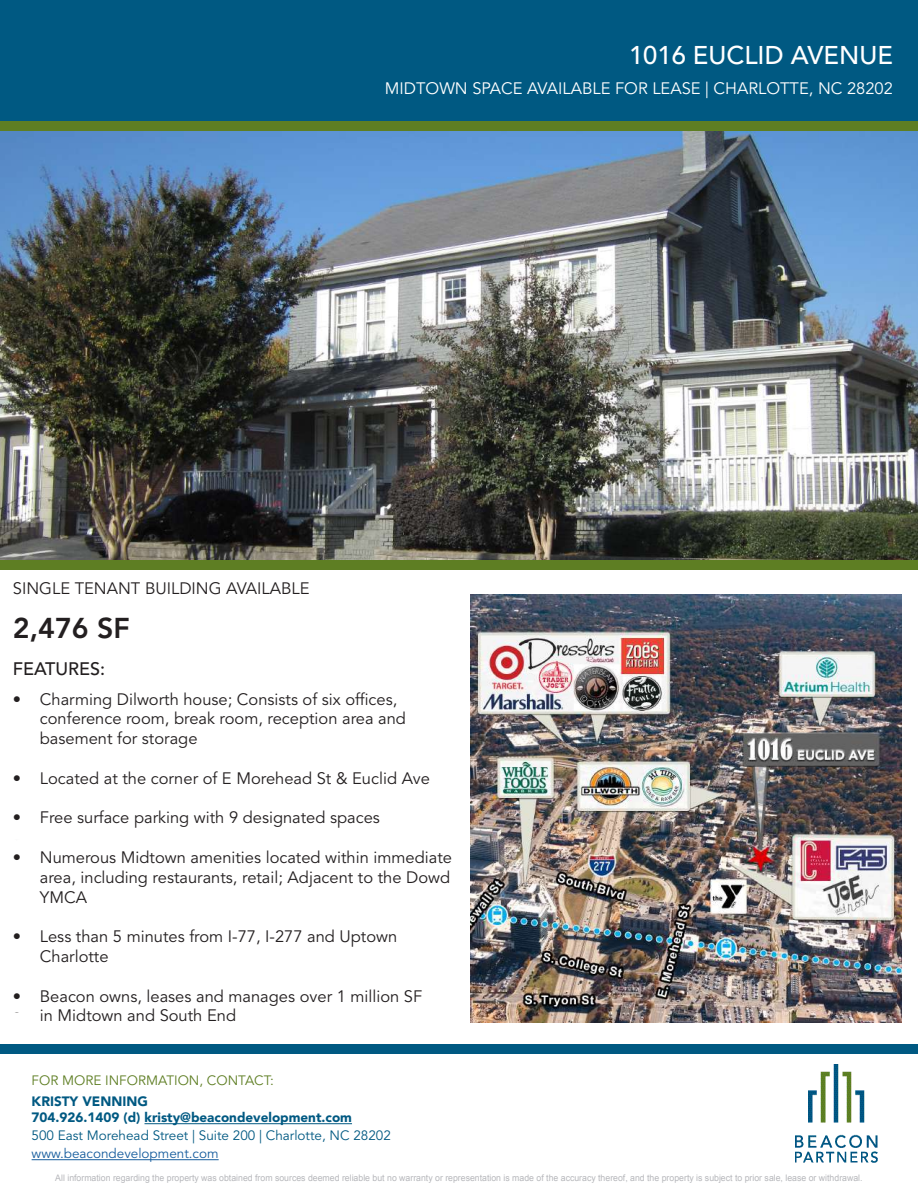
<style>
.page{position:relative;width:918px;height:1188px;background:#fff}
.page>*{position:absolute;margin:0;border:0;box-sizing:border-box;transform-origin:0 0}
.t1{font:800 28.5px "Avenir LT Std";color:#231f20}
.t2{font:500 25.5px "Avenir LT Std";color:#fff}
.t3{font:500 18px "Avenir LT Std";color:#231f20}
.t4{font:16.5px/19.8px "Avenir LT Std";color:#231f20;text-align:justify}
.t5{font:16.5px "Avenir LT Std";color:#fff}
.t6{font:900 13.5px/16.5px "Avenir LT Std";color:#005982}
.t7{font:13.5px "Avenir LT Std";color:#005982}
.t8{font:13.5px "Avenir LT Std";color:#5e7e23}
.t9{font:13.5px "Avenir LT Std";color:#175d9e}
.t10{font:9px "Arial";color:#b6b7bb}
</style>
<div class="page">
<img style="left:796px;top:1064px;width:82px;height:98px">
<div style="left:0;top:1044px;width:918px;height:10px;background:#005982"></div>
<hr style="left:145px;top:1123px;width:207px;height:1px;background:#005982">
<hr style="left:32px;top:1159px;width:187px;height:1px;background:#175d9e">
<div style="left:0;top:0;width:918px;height:122px;background:#005982"></div>
<div style="left:0;top:122px;width:918px;height:9px;background:#5e7e23"></div>
<img style="left:0;top:131px;width:918px;height:429px">
<div style="left:0;top:560px;width:918px;height:10px;background:#5e7e23"></div>
<img style="left:471px;top:594px;width:431px;height:428px">
<h2 class="t2" style="left:629px;top:41px;width:265px">1016 EUCLID AVENUE</h2>
<p class="t5" style="left:385px;top:79px;width:510px">MIDTOWN SPACE AVAILABLE FOR LEASE | CHARLOTTE, NC 28202</p>
<p class="t4" style="left:13px;top:579px;width:298px">SINGLE TENANT BUILDING AVAILABLE</p>
<h1 class="t1" style="left:13px;top:611px;width:119px">2,476 SF</h1>
<p class="t3" style="left:13px;top:658px;width:94px">FEATURES:</p>
<p class="t4" style="left:13px;top:689px;width:386px">• Charming Dilworth house; Consists of six offices,</p>
<p class="t4" style="left:13px;top:709px;width:395px">• conference room, break room, reception area and</p>
<p class="t4" style="left:13px;top:729px;width:186px">• basement for storage</p>
<p class="t4" style="left:13px;top:769px;width:418px">• Located at the corner of E Morehead St &amp; Euclid Ave</p>
<p class="t4" style="left:13px;top:808px;width:369px">• Free surface parking with 9 designated spaces</p>
<p class="t4" style="left:40px;top:848px;width:414px;text-indent:-27px">• Numerous Midtown amenities located within immediate area, including restaurants, retail; Adjacent to the Dowd YMCA</p>
<p class="t4" style="left:13px;top:927px;width:386px">• Less than 5 minutes from I-77, I-277 and Uptown</p>
<p class="t4" style="left:13px;top:947px;width:97px">• Charlotte</p>
<p class="t4" style="left:13px;top:986px;width:411px">• Beacon owns, leases and manages over 1 million SF</p>
<p class="t4" style="left:13px;top:1006px;width:225px">• in Midtown and South End</p>
<p class="t8" style="left:32px;top:1072px;width:244px">FOR MORE INFORMATION, CONTACT:</p>
<p class="t6" style="left:32px;top:1093px;width:322px">KRISTY VENNING<br>704.926.1409 (d) kristy@beacondevelopment.com</p>
<p class="t7" style="left:32px;top:1128px;width:361px">500 East Morehead Street | Suite 200 | Charlotte, NC 28202</p>
<p class="t9" style="left:32px;top:1146px;width:189px">www.beacondevelopment.com</p>
<p class="t10" style="left:55px;top:1172px;width:809px">All information regarding the property was obtained from sources deemed reliable but no warranty or representation is made of the accuracy thereof, and the property is subject to prior sale, lease or withdrawal.</p>
</div>
